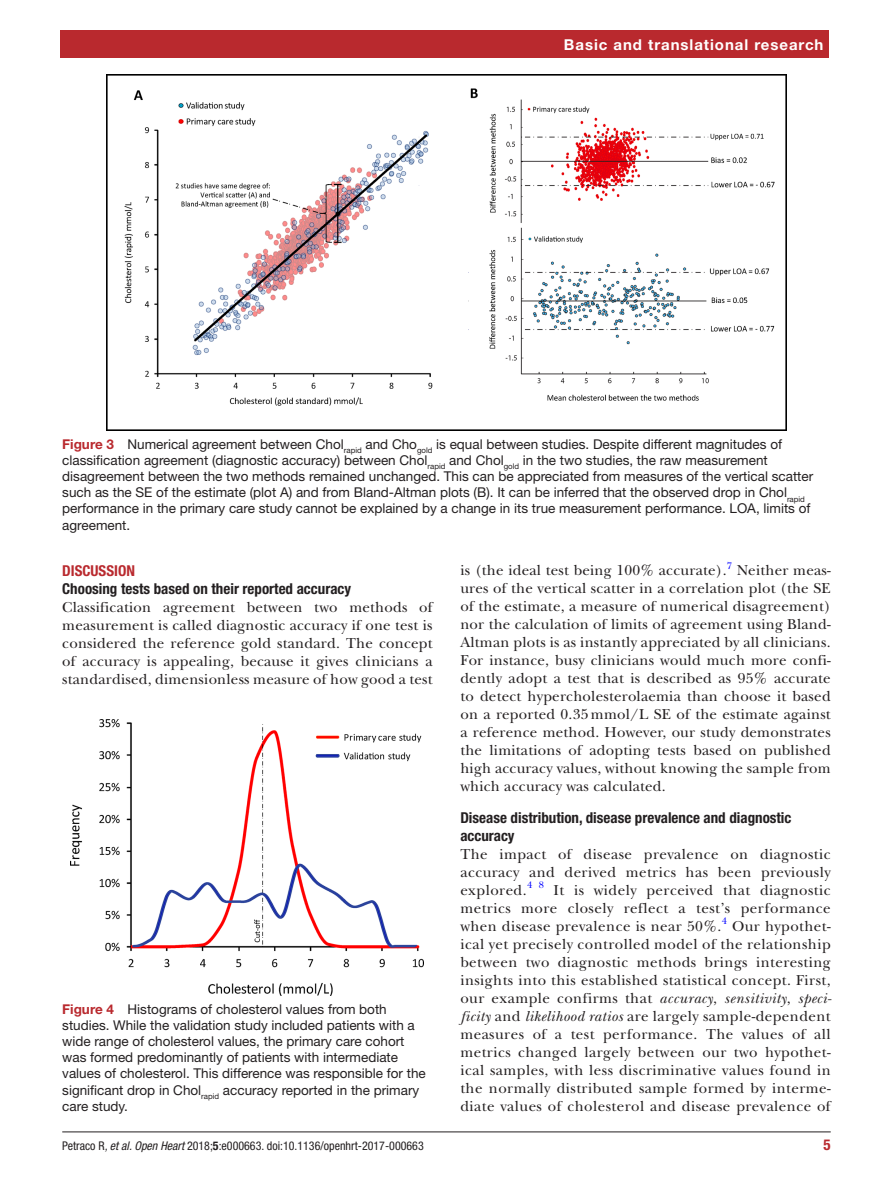
<style>
.page{position:relative;width:893px;height:1191px;background:#fff}
.page>*{position:absolute;margin:0;border:0;box-sizing:border-box;transform-origin:0 0}
.t1{font:15px/18px "New Baskerville";letter-spacing:.03em;color:#231f20;text-align:justify}
.t2{font:700 condensed 15px/18px "Helvetica Neue LT Std";color:#231f20}
.t3{font:700 15px "Helvetica Neue LT Std";letter-spacing:.065em;color:#fff}
.t4{font:700 condensed 15px "Helvetica Neue LT Std";color:#b9292e}
.t5{font:13.5px/16.2px "Helvetica Neue LT Std";color:#231f20}
.t6{font:condensed 12px "Helvetica Neue LT Std";color:#231f20}
.t7{font:9.9px "New Baskerville";color:#00f}
.s1{font-weight:700;color:#b9292e}
.s2{font-style:italic}
.s3{font-weight:700}
</style>
<div class="page">
<hr style="left:62px;top:1131px;width:769px;height:1px;background:#231f20">
<div style="left:61px;top:31px;width:768px;height:27px;background:#b9292e"></div>
<img style="left:106px;top:74px;width:681px;height:357px">
<img style="left:71px;top:719px;width:353px;height:277px">
<p class="t3" style="left:564px;top:35px;width:261px">Basic and translational research</p>
<p class="t5" style="left:62px;top:435px;width:752px"><span class="s1">Figure 3</span> Numerical agreement between Chol<sub>rapid</sub> and Cho<sub>gold</sub> is equal between studies. Despite different magnitudes of classification agreement (diagnostic accuracy) between Chol<sub>rapid</sub> and Chol<sub>gold</sub> in the two studies, the raw measurement disagreement between the two methods remained unchanged. This can be appreciated from measures of the vertical scatter such as the SE of the estimate (plot A) and from Bland-Altman plots (B). It can be inferred that the observed drop in Chol<sub>rapid </sub>performance in the primary care study cannot be explained by a change in its true measurement performance. LOA, limits of agreement.</p>
<p class="t4" style="left:62px;top:561px;width:74px">Discussion</p>
<p class="t2" style="left:62px;top:579px;width:290px">Choosing tests based on their reported accuracy</p>
<p class="t1" style="left:62px;top:598px;width:372px">Classification agreement between two methods of measurement is called diagnostic accuracy if one test is considered the reference gold standard. The concept of accuracy is appealing, because it gives clinicians a standardised, dimensionless measure of how good a test</p>
<p class="t5" style="left:62px;top:1000px;width:365px"><span class="s1">Figure 4</span> Histograms of cholesterol values from both studies. While the validation study included patients with a wide range of cholesterol values, the primary care cohort was formed predominantly of patients with intermediate values of cholesterol. This difference was responsible for the significant drop in Chol<sub>rapid</sub> accuracy reported in the primary care study.</p>
<p class="t1" style="left:460px;top:561px;width:268px">is (the ideal test being 100% accurate).</p>
<p class="t7" style="left:727px;top:559px;width:7px">7</p>
<p class="t1" style="left:460px;top:561px;width:372px;text-indent:276px">Neither meas&shy;ures of the vertical scatter in a correlation plot (the SE of the estimate, a measure of numerical disagreement) nor the calculation of limits of agreement using Bland-Altman plots is as instantly appreciated by all clinicians.<br>For instance, busy clinicians would much more confi&shy;dently adopt a test that is described as 95% accurate to detect hypercholesterolaemia than choose it based on a reported 0.35 mmol/L SE of the estimate against a reference method. However, our study demonstrates the limitations of adopting tests based on published high accuracy values, without knowing the sample from which accuracy was calculated.</p>
<p class="t2" style="left:460px;top:808px;width:333px">Disease distribution, disease prevalence and diagnostic accuracy</p>
<p class="t1" style="left:460px;top:845px;width:372px">The impact of disease prevalence on diagnostic accuracy and derived metrics has been previously explored.</p>
<p class="t7" style="left:527px;top:879px;width:18px">4 8</p>
<p class="t1" style="left:460px;top:881px;width:372px;text-indent:93px">It is widely perceived that diagnostic metrics more closely reflect a test’s performance when disease prevalence is near 50%.</p>
<p class="t7" style="left:722px;top:915px;width:7px">4</p>
<p class="t1" style="left:460px;top:917px;width:373px;text-indent:272px">Our hypothet&shy;ical yet precisely controlled model of the relationship between two diagnostic methods brings interesting insights into this established statistical concept. First, our example confirms that <span class="s2">accuracy</span>, <span class="s2">sensitivity</span>, <span class="s2">speci&shy;ficity</span> and <span class="s2">likelihood ratios</span> are largely sample-dependent measures of a test performance. The values of all metrics changed largely between our two hypothet&shy;ical samples, with less discriminative values found in the normally distributed sample formed by interme&shy;diate values of cholesterol and disease prevalence of</p>
<p class="t6" style="left:62px;top:1139px;width:363px">Petraco R<span class="s2">, et al. Open Heart</span> 2018;<span class="s3">5</span>:e000663. doi:10.1136/openhrt-2017-000663</p>
<p class="t4" style="left:823px;top:1135px;width:9px">5</p>
</div>
